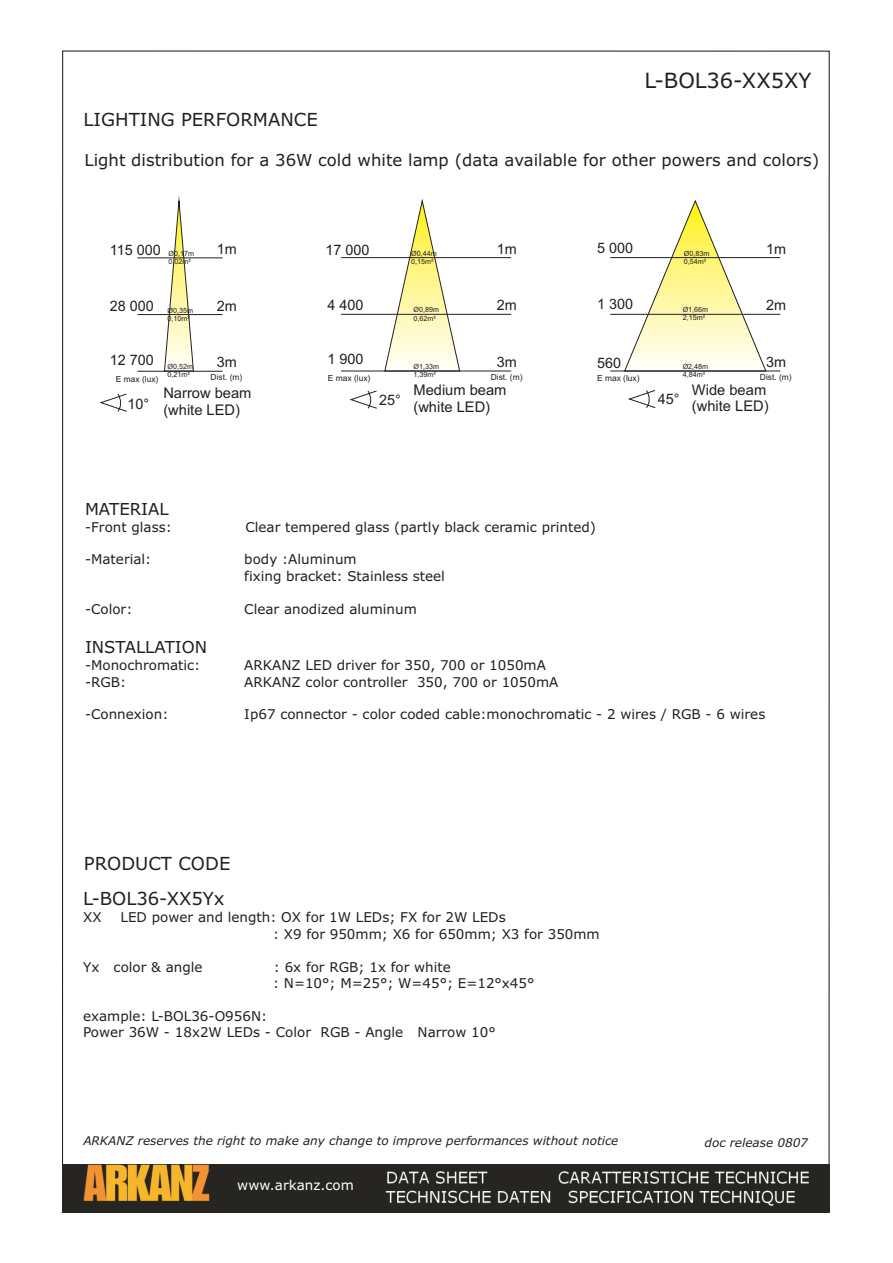
<style>
.page{position:relative;width:893px;height:1263px;background:#fff}
.page>*{position:absolute;margin:0;border:0;box-sizing:border-box;transform-origin:0 0}
.t1{font:21px "Verdana";color:#231f20}
.t2{font:18px "Verdana";color:#231f20}
.t3{font:16.5px "Verdana";color:#231f20}
.t4{font:14.7px/16.4px "Arial";color:#231f20}
.t5{font:14.4px "Arial";color:#231f20}
.t6{font:13.5px/16.4px "Verdana";color:#231f20}
.t7{font:13.5px "Verdana";color:#fff}
.t8{font:italic 12px "Verdana";color:#231f20}
.t9{font:8.4px "Arial";color:#231f20}
.t10{font:7.2px/8.1px "Arial";color:#231f20}
</style>
<div class="page">
<img style="left:63px;top:1164px;width:766px;height:48px">
<svg style="left:623px;top:200px;width:144px;height:171px"></svg>
<hr style="left:610px;top:371px;width:170px;height:1px;background:#231f20">
<hr style="left:610px;top:314px;width:170px;height:1px;background:#231f20">
<hr style="left:610px;top:257px;width:170px;height:1px;background:#231f20">
<svg style="left:628px;top:390px;width:28px;height:18px"></svg>
<svg style="left:164px;top:200px;width:30px;height:171px"></svg>
<hr style="left:137px;top:371px;width:86px;height:1px;background:#231f20">
<hr style="left:137px;top:314px;width:86px;height:1px;background:#231f20">
<hr style="left:137px;top:258px;width:86px;height:1px;background:#231f20">
<svg style="left:100px;top:394px;width:27px;height:18px"></svg>
<svg style="left:384px;top:200px;width:77px;height:171px"></svg>
<hr style="left:341px;top:371px;width:170px;height:1px;background:#231f20">
<hr style="left:341px;top:314px;width:170px;height:1px;background:#231f20">
<hr style="left:341px;top:257px;width:170px;height:1px;background:#231f20">
<svg style="left:350px;top:390px;width:27px;height:19px"></svg>
<h2 class="t2" style="left:84px;top:113px;width:236px">LIGHTING PERFORMANCE</h2>
<h1 class="t1" style="left:644px;top:72px;width:169px">L-BOL36-XX5XY</h1>
<p class="t3" style="left:85px;top:153px;width:736px">Light distribution for a 36W cold white lamp (data available for other powers and colors)</p>
<p class="t5" style="left:110px;top:245px;width:52px">115 000</p>
<p class="t10" style="left:168px;top:250px;width:27px">Ø0,17m<br>0,02m²</p>
<p class="t5" style="left:217px;top:243px;width:22px">1m</p>
<p class="t5" style="left:325px;top:245px;width:46px">17 000</p>
<p class="t10" style="left:411px;top:250px;width:27px">Ø0,44m<br>0,15m²</p>
<p class="t5" style="left:497px;top:243px;width:22px">1m</p>
<p class="t5" style="left:597px;top:243px;width:38px">5 000</p>
<p class="t10" style="left:684px;top:250px;width:27px">Ø0,83m<br>0,54m²</p>
<p class="t5" style="left:766px;top:243px;width:22px">1m</p>
<p class="t5" style="left:110px;top:301px;width:46px">28 000</p>
<p class="t10" style="left:167px;top:307px;width:27px">Ø0,35m<br>0,10m²</p>
<p class="t5" style="left:217px;top:300px;width:22px">2m</p>
<p class="t5" style="left:328px;top:300px;width:38px">4 400</p>
<p class="t10" style="left:413px;top:307px;width:27px">Ø0,89m<br>0,62m²</p>
<p class="t5" style="left:497px;top:300px;width:22px">2m</p>
<p class="t5" style="left:597px;top:299px;width:38px">1 300</p>
<p class="t10" style="left:683px;top:306px;width:27px">Ø1,66m<br>2,15m²</p>
<p class="t5" style="left:766px;top:300px;width:22px">2m</p>
<p class="t5" style="left:110px;top:354px;width:46px">12 700</p>
<p class="t5" style="left:217px;top:357px;width:22px">3m</p>
<p class="t10" style="left:167px;top:363px;width:27px">Ø0,52m<br>0,21m²</p>
<p class="t9" style="left:116px;top:375px;width:44px">E max (lux)</p>
<p class="t9" style="left:211px;top:374px;width:33px">Dist. (m)</p>
<p class="t5" style="left:128px;top:398px;width:23px">10°</p>
<p class="t4" style="left:163px;top:386px;width:90px">Narrow beam (white LED)</p>
<p class="t5" style="left:328px;top:354px;width:38px">1 900</p>
<p class="t5" style="left:497px;top:356px;width:22px">3m</p>
<p class="t10" style="left:413px;top:363px;width:27px">Ø1,33m<br>1,39m²</p>
<p class="t9" style="left:328px;top:375px;width:44px">E max (lux)</p>
<p class="t9" style="left:491px;top:374px;width:33px">Dist. (m)</p>
<p class="t5" style="left:379px;top:394px;width:23px">25°</p>
<p class="t4" style="left:413px;top:383px;width:95px">Medium beam (white LED)</p>
<p class="t5" style="left:766px;top:356px;width:22px">3m</p>
<p class="t5" style="left:597px;top:358px;width:26px">560</p>
<p class="t10" style="left:683px;top:363px;width:27px">Ø2,48m<br>4,84m²</p>
<p class="t9" style="left:597px;top:375px;width:44px">E max (lux)</p>
<p class="t9" style="left:760px;top:374px;width:33px">Dist. (m)</p>
<p class="t5" style="left:658px;top:394px;width:23px">45°</p>
<p class="t4" style="left:692px;top:383px;width:78px">Wide beam (white LED)</p>
<p class="t3" style="left:85px;top:502px;width:85px">MATERIAL</p>
<p class="t6" style="left:85px;top:520px;width:88px">-Front glass:</p>
<p class="t6" style="left:245px;top:520px;width:352px">Clear tempered glass (partly black ceramic printed)</p>
<p class="t6" style="left:85px;top:552px;width:68px">-Material:</p>
<p class="t6" style="left:244px;top:552px;width:202px">body :Aluminum<br>fixing bracket: Stainless steel</p>
<p class="t6" style="left:85px;top:602px;width:49px">-Color:</p>
<p class="t6" style="left:244px;top:602px;width:174px">Clear anodized aluminum</p>
<p class="t3" style="left:85px;top:640px;width:124px">INSTALLATION</p>
<p class="t6" style="left:85px;top:658px;width:117px">-Monochromatic:</p>
<p class="t6" style="left:244px;top:658px;width:303px">ARKANZ LED driver for 350, 700 or 1050mA</p>
<p class="t6" style="left:85px;top:675px;width:43px">-RGB:</p>
<p class="t6" style="left:244px;top:675px;width:316px">ARKANZ color controller 350, 700 or 1050mA</p>
<p class="t6" style="left:85px;top:707px;width:85px">-Connexion:</p>
<p class="t6" style="left:244px;top:707px;width:523px">Ip67 connector - color coded cable:monochromatic - 2 wires / RGB - 6 wires</p>
<h2 class="t2" style="left:84px;top:856px;width:148px">PRODUCT CODE</h2>
<h2 class="t2" style="left:83px;top:891px;width:143px">L-BOL36-XX5Yx</h2>
<p class="t6" style="left:83px;top:910px;width:20px">XX</p>
<p class="t6" style="left:273px;top:910px;width:328px;text-indent:-152px">LED power and length: OX for 1W LEDs; FX for 2W LEDs<br>: X9 for 950mm; X6 for 650mm; X3 for 350mm</p>
<p class="t6" style="left:83px;top:960px;width:121px">Yx color &amp; angle</p>
<p class="t6" style="left:273px;top:960px;width:263px">: 6x for RGB; 1x for white<br>: N=10°; M=25°; W=45°; E=12°x45°</p>
<p class="t6" style="left:83px;top:1009px;width:414px">example: L-BOL36-O956N:<br>Power 36W - 18x2W LEDs - Color RGB - Angle Narrow 10°</p>
<p class="t8" style="left:83px;top:1135px;width:536px">ARKANZ reserves the right to make any change to improve performances without notice</p>
<p class="t8" style="left:705px;top:1137px;width:105px">doc release 0807</p>
<p class="t7" style="left:237px;top:1180px;width:118px">www.arkanz.com</p>
</div>
